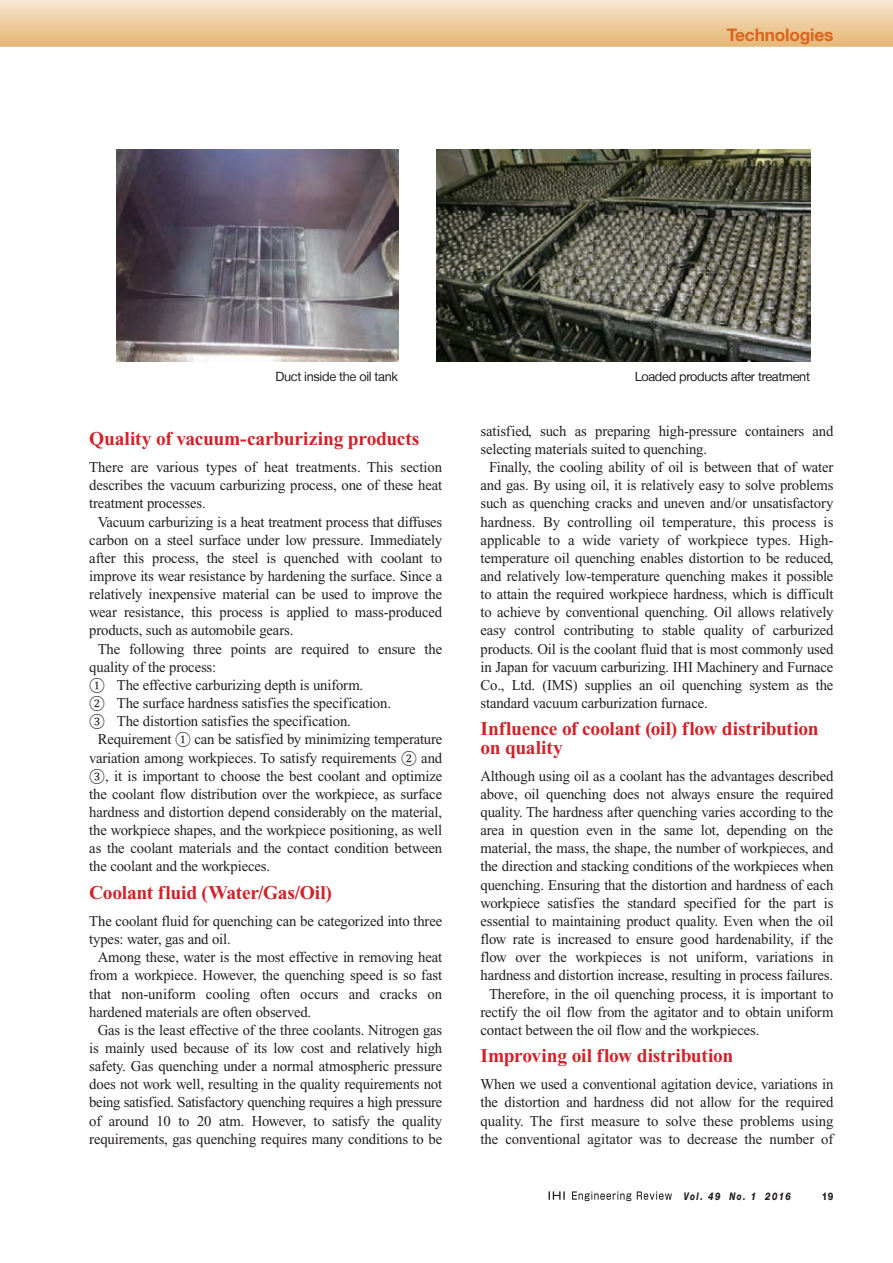
<style>
.page{position:relative;width:893px;height:1263px;background:#fff}
.page>*{position:absolute;margin:0;border:0;box-sizing:border-box;transform-origin:0 0}
.t1{font:700 19.5px/18.1px "Times New Roman";letter-spacing:-.015em;color:#d1232a}
.t2{font:700 17.25px "Helvetica Neue LT";letter-spacing:-.01em;color:#dc641c}
.t3{font:15px/18.1px "Times New Roman";letter-spacing:-.01em;color:#231f20;text-align:justify}
.t4{font:12.75px "Helvetica Neue LT";letter-spacing:-.025em;color:#231f20}
.t5{font:italic 800 10.5px "Helvetica Neue LT";letter-spacing:.165em;color:#231f20;scale:.78 1}
.t6{font:800 10.5px "Helvetica Neue LT";color:#231f20;scale:.85 1}
.s1{font-family:"Cambria";font-size:13.5px}
</style>
<div class="page">
<svg style="left:549px;top:1191px;width:123px;height:10px"></svg>
<svg style="left:0;top:0;width:893px;height:47px;background:#edcea1"></svg>
<img style="left:116px;top:149px;width:282px;height:213px">
<img style="left:436px;top:149px;width:374px;height:213px">
<p class="t2" style="left:727px;top:25px;width:108px">Technologies</p>
<p class="t4" style="left:275px;top:369px;width:124px">Duct inside the oil tank</p>
<p class="t4" style="left:635px;top:369px;width:177px">Loaded products after treatment</p>
<h1 class="t1" style="left:89px;top:429px;width:332px">Quality of vacuum-carburizing products</h1>
<p class="t3" style="left:89px;top:458px;width:354px">There are various types of heat treatments. This section</p>
<p class="t3" style="left:89px;top:476px;width:354px">describes the vacuum carburizing process, one of these heat</p>
<p class="t3" style="left:89px;top:494px;width:118px">treatment processes.</p>
<p class="t3" style="left:98px;top:512px;width:346px">Vacuum carburizing is a heat treatment process that diffuses</p>
<p class="t3" style="left:89px;top:531px;width:354px">carbon on a steel surface under low pressure. Immediately</p>
<p class="t3" style="left:89px;top:549px;width:354px">after this process, the steel is quenched with coolant to</p>
<p class="t3" style="left:89px;top:567px;width:354px">improve its wear resistance by hardening the surface. Since a</p>
<p class="t3" style="left:89px;top:585px;width:354px">relatively inexpensive material can be used to improve the</p>
<p class="t3" style="left:89px;top:603px;width:354px">wear resistance, this process is applied to mass-produced</p>
<p class="t3" style="left:89px;top:621px;width:206px">products, such as automobile gears.</p>
<p class="t3" style="left:98px;top:639px;width:346px">The following three points are required to ensure the</p>
<p class="t3" style="left:89px;top:658px;width:129px">quality of the process:</p>
<p class="t3" style="left:89px;top:676px;width:275px"><span class="s1">①</span> The effective carburizing depth is uniform.</p>
<p class="t3" style="left:89px;top:694px;width:303px"><span class="s1">②</span> The surface hardness satisfies the specification.</p>
<p class="t3" style="left:89px;top:712px;width:263px"><span class="s1">③</span> The distortion satisfies the specification.</p>
<p class="t3" style="left:98px;top:730px;width:346px">Requirement <span class="s1">①</span> can be satisfied by minimizing temperature</p>
<p class="t3" style="left:89px;top:748px;width:354px">variation among workpieces. To satisfy requirements <span class="s1">②</span> and</p>
<p class="t3" style="left:89px;top:767px;width:354px"><span class="s1">③</span>, it is important to choose the best coolant and optimize</p>
<p class="t3" style="left:89px;top:785px;width:354px">the coolant flow distribution over the workpiece, as surface</p>
<p class="t3" style="left:89px;top:803px;width:354px">hardness and distortion depend considerably on the material,</p>
<p class="t3" style="left:89px;top:821px;width:354px">the workpiece shapes, and the workpiece positioning, as well</p>
<p class="t3" style="left:89px;top:839px;width:354px">as the coolant materials and the contact condition between</p>
<p class="t3" style="left:89px;top:857px;width:182px">the coolant and the workpieces.</p>
<h1 class="t1" style="left:89px;top:883px;width:244px">Coolant fluid (Water/Gas/Oil)</h1>
<p class="t3" style="left:89px;top:912px;width:354px">The coolant fluid for quenching can be categorized into three</p>
<p class="t3" style="left:89px;top:930px;width:143px">types: water, gas and oil.</p>
<p class="t3" style="left:98px;top:948px;width:346px">Among these, water is the most effective in removing heat</p>
<p class="t3" style="left:89px;top:966px;width:354px">from a workpiece. However, the quenching speed is so fast</p>
<p class="t3" style="left:89px;top:984px;width:354px">that non-uniform cooling often occurs and cracks on</p>
<p class="t3" style="left:89px;top:1003px;width:223px">hardened materials are often observed.</p>
<p class="t3" style="left:98px;top:1021px;width:346px">Gas is the least effective of the three coolants. Nitrogen gas</p>
<p class="t3" style="left:89px;top:1039px;width:354px">is mainly used because of its low cost and relatively high</p>
<p class="t3" style="left:89px;top:1057px;width:354px">safety. Gas quenching under a normal atmospheric pressure</p>
<p class="t3" style="left:89px;top:1075px;width:354px">does not work well, resulting in the quality requirements not</p>
<p class="t3" style="left:89px;top:1093px;width:354px">being satisfied. Satisfactory quenching requires a high pressure</p>
<p class="t3" style="left:89px;top:1111px;width:354px">of around 10 to 20 atm. However, to satisfy the quality</p>
<p class="t3" style="left:89px;top:1130px;width:354px">requirements, gas quenching requires many conditions to be</p>
<p class="t3" style="left:480px;top:422px;width:354px">satisfied, such as preparing high-pressure containers and</p>
<p class="t3" style="left:480px;top:440px;width:228px">selecting materials suited to quenching.</p>
<p class="t3" style="left:489px;top:458px;width:346px">Finally, the cooling ability of oil is between that of water</p>
<p class="t3" style="left:480px;top:476px;width:354px">and gas. By using oil, it is relatively easy to solve problems</p>
<p class="t3" style="left:480px;top:494px;width:354px">such as quenching cracks and uneven and/or unsatisfactory</p>
<p class="t3" style="left:480px;top:512px;width:354px">hardness. By controlling oil temperature, this process is</p>
<p class="t3" style="left:480px;top:531px;width:354px">applicable to a wide variety of workpiece types. High-</p>
<p class="t3" style="left:480px;top:549px;width:354px">temperature oil quenching enables distortion to be reduced,</p>
<p class="t3" style="left:480px;top:567px;width:354px">and relatively low-temperature quenching makes it possible</p>
<p class="t3" style="left:480px;top:585px;width:354px">to attain the required workpiece hardness, which is difficult</p>
<p class="t3" style="left:480px;top:603px;width:354px">to achieve by conventional quenching. Oil allows relatively</p>
<p class="t3" style="left:480px;top:621px;width:354px">easy control contributing to stable quality of carburized</p>
<p class="t3" style="left:480px;top:639px;width:354px">products. Oil is the coolant fluid that is most commonly used</p>
<p class="t3" style="left:480px;top:658px;width:354px">in Japan for vacuum carburizing. IHI Machinery and Furnace</p>
<p class="t3" style="left:480px;top:676px;width:354px">Co., Ltd. (IMS) supplies an oil quenching system as the</p>
<p class="t3" style="left:480px;top:694px;width:229px">standard vacuum carburization furnace.</p>
<h1 class="t1" style="left:480px;top:720px;width:339px">Influence of coolant (oil) flow distribution on quality</h1>
<p class="t3" style="left:480px;top:767px;width:354px">Although using oil as a coolant has the advantages described</p>
<p class="t3" style="left:480px;top:785px;width:354px">above, oil quenching does not always ensure the required</p>
<p class="t3" style="left:480px;top:803px;width:354px">quality. The hardness after quenching varies according to the</p>
<p class="t3" style="left:480px;top:821px;width:354px">area in question even in the same lot, depending on the</p>
<p class="t3" style="left:480px;top:839px;width:354px">material, the mass, the shape, the number of workpieces, and</p>
<p class="t3" style="left:480px;top:857px;width:354px">the direction and stacking conditions of the workpieces when</p>
<p class="t3" style="left:480px;top:875px;width:354px">quenching. Ensuring that the distortion and hardness of each</p>
<p class="t3" style="left:480px;top:894px;width:354px">workpiece satisfies the standard specified for the part is</p>
<p class="t3" style="left:480px;top:912px;width:354px">essential to maintaining product quality. Even when the oil</p>
<p class="t3" style="left:480px;top:930px;width:354px">flow rate is increased to ensure good hardenability, if the</p>
<p class="t3" style="left:480px;top:948px;width:354px">flow over the workpieces is not uniform, variations in</p>
<p class="t3" style="left:480px;top:966px;width:354px">hardness and distortion increase, resulting in process failures.</p>
<p class="t3" style="left:489px;top:984px;width:346px">Therefore, in the oil quenching process, it is important to</p>
<p class="t3" style="left:480px;top:1003px;width:354px">rectify the oil flow from the agitator and to obtain uniform</p>
<p class="t3" style="left:480px;top:1021px;width:280px">contact between the oil flow and the workpieces.</p>
<h1 class="t1" style="left:480px;top:1046px;width:254px">Improving oil flow distribution</h1>
<p class="t3" style="left:480px;top:1075px;width:354px">When we used a conventional agitation device, variations in the distortion and hardness did not allow for the required quality. The first measure to solve these problems using the conventional agitator was to decrease the number of</p>
<p class="t5" style="left:684px;top:1190px;width:139px">Vol. 49 No. 1 2016</p>
<p class="t6" style="left:822px;top:1190px;width:15px">19</p>
</div>
